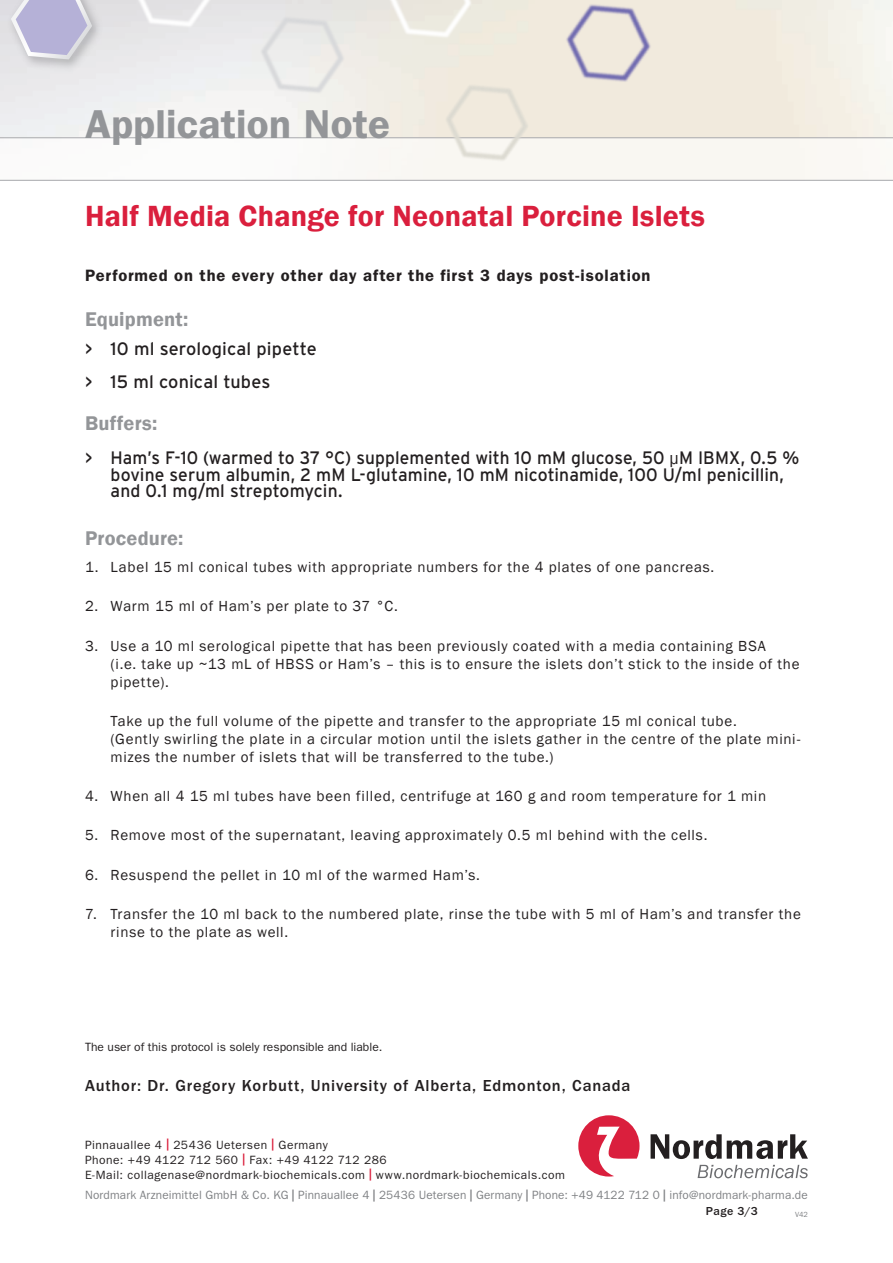
<style>
.page{position:relative;width:893px;height:1263px;background:#fff}
.page>*{position:absolute;margin:0;border:0;box-sizing:border-box;transform-origin:0 0}
.t1{font:40.5px "Franklin Gothic LT Pro Dm";letter-spacing:.005em;color:#939598}
.t2{font:600 30px "Franklin Gothic";letter-spacing:.005em;color:#da1f3d}
.t3{font:600 20.4px "Franklin Gothic";letter-spacing:.01em;color:#939598}
.t4{font:18px/16.5px "Interstate";letter-spacing:.005em;color:#231f20}
.t5{font:500 16.5px "Franklin Gothic LT Pro";letter-spacing:.05em;color:#231f20}
.t6{font:16.5px "Franklin Gothic LT Pro Dm";letter-spacing:.05em;color:#231f20}
.t7{font:15px/18px "Franklin Gothic";letter-spacing:.05em;color:#231f20}
.t8{font:12px/15px "Franklin Gothic LT Pro";letter-spacing:.04em;color:#231f20}
.t9{font:12px "Franklin Gothic LT Pro";letter-spacing:.015em;color:#808285}
.t10{font:12px "Franklin Gothic LT Pro";color:#231f20}
.t11{font:500 12px "Franklin Gothic LT Pro";color:#231f20}
.t12{font:7.5px "Franklin Gothic LT Pro";color:#808285}
.s1{font-family:"Franklin Gothic"}
.s2{font-family:"Helvetica Neue LTW1 G";font-weight:700;color:#da1f3d}
.s3{font-family:"Helvetica Neue LTW1 G";font-weight:700}
</style>
<div class="page">
<div style="left:0;top:138px;width:893px;height:42px;background:#faf8f5"></div>
<hr style="left:0;top:180px;width:893px;height:1px;background:#a8a9ad">
<hr style="left:0;top:137px;width:893px;height:1px;background:#a8a9ad">
<svg style="left:11px;top:0;width:67px;height:59px;background:#c1beda"></svg>
<img style="left:78px;top:0;width:129px;height:80px">
<img style="left:397px;top:0;width:117px;height:32px">
<img style="left:207px;top:0;width:190px;height:139px">
<img style="left:514px;top:0;width:150px;height:134px">
<img style="left:392px;top:32px;width:190px;height:129px">
<svg style="left:651px;top:1134px;width:157px;height:25px"></svg>
<svg style="left:578px;top:1115px;width:61px;height:61px"></svg>
<svg style="left:698px;top:1165px;width:110px;height:13px"></svg>
<h1 class="t1" style="left:85px;top:100px;width:306px">Application Note</h1>
<h2 class="t2" style="left:85px;top:198px;width:621px">Half Media Change for Neonatal Porcine Islets</h2>
<p class="t6" style="left:85px;top:266px;width:567px">Performed on the every other day after the first 3 days post-isolation</p>
<h3 class="t3" style="left:85px;top:306px;width:105px">Equipment:</h3>
<p class="t4" style="left:85px;top:332px;width:233px;line-height:33.5px">&gt; 10 ml serological pipette &gt; 15 ml conical tubes</p>
<h3 class="t3" style="left:85px;top:410px;width:74px">Buffers:</h3>
<p class="t4" style="left:111px;top:449px;width:690px;text-indent:-26px">&gt; Ham’s F-10 (warmed to 37 °C) supplemented with 10 mM glucose, 50 <span class="s1">µ</span>M IBMX, 0.5 % bovine serum albumin, 2 mM L-glutamine, 10 mM nicotinamide, 100 U/ml penicillin, and 0.1 mg/ml streptomycin.</p>
<h3 class="t3" style="left:85px;top:526px;width:100px">Procedure:</h3>
<p class="t7" style="left:85px;top:558px;width:631px">1. Label 15 ml conical tubes with appropriate numbers for the 4 plates of one pancreas.</p>
<p class="t7" style="left:85px;top:597px;width:314px">2. Warm 15 ml of Ham’s per plate to 37 °C.</p>
<p class="t7" style="left:111px;top:637px;width:690px;text-indent:-26px">3. Use a 10 ml serological pipette that has been previously coated with a media containing BSA<br>(i.e. take up ~13 mL of HBSS or Ham’s – this is to ensure the islets don’t stick to the inside of the pipette).</p>
<p class="t7" style="left:111px;top:712px;width:691px">Take up the full volume of the pipette and transfer to the appropriate 15 ml conical tube.<br>(Gently swirling the plate in a circular motion until the islets gather in the centre of the plate mini&shy;mizes the number of islets that will be transferred to the tube.)</p>
<p class="t7" style="left:85px;top:787px;width:683px">4. When all 4 15 ml tubes have been filled, centrifuge at 160 g and room temperature for 1 min</p>
<p class="t7" style="left:85px;top:827px;width:624px">5. Remove most of the supernatant, leaving approximately 0.5 ml behind with the cells.</p>
<p class="t7" style="left:85px;top:866px;width:396px">6. Resuspend the pellet in 10 ml of the warmed Ham’s.</p>
<p class="t7" style="left:111px;top:905px;width:692px;text-indent:-26px">7. Transfer the 10 ml back to the numbered plate, rinse the tube with 5 ml of Ham’s and transfer the rinse to the plate as well.</p>
<p class="t10" style="left:85px;top:1040px;width:299px">The user of this protocol is solely responsible and liable.</p>
<p class="t5" style="left:85px;top:1076px;width:547px">Author: Dr. Gregory Korbutt, University of Alberta, Edmonton, Canada</p>
<p class="t8" style="left:85px;top:1137px;width:481px">Pinnauallee 4 <span class="s2">|</span> 25436 Uetersen <span class="s2">|</span> Germany<br>Phone: +49 4122 712 560 <span class="s2">|</span> Fax: +49 4122 712 286<br>E-Mail: collagenase@nordmark-biochemicals.com <span class="s2">|</span> www.nordmark-biochemicals.com</p>
<p class="t9" style="left:85px;top:1188px;width:724px">Nordmark Arzneimittel GmbH &amp; Co. KG <span class="s3">|</span> Pinnauallee 4 <span class="s3">|</span> 25436 Uetersen <span class="s3">|</span> Germany <span class="s3">|</span> Phone: +49 4122 712 0 <span class="s3">|</span> info@nordmark-pharma.de</p>
<p class="t11" style="left:706px;top:1204px;width:53px">Page 3/3</p>
<p class="t12" style="left:795px;top:1210px;width:14px">V42</p>
</div>
